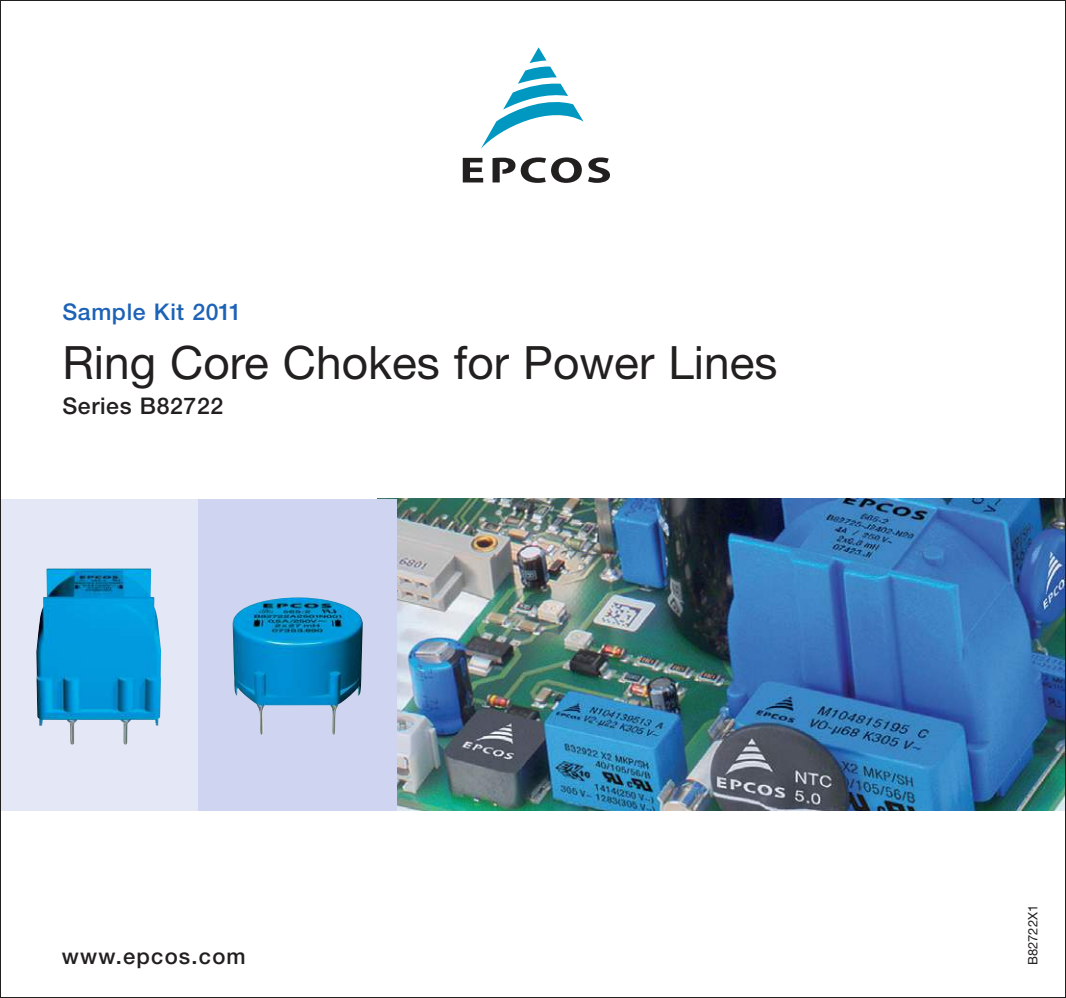
<style>
.page{position:relative;width:1066px;height:998px;background:#fff}
.page>*{position:absolute;margin:0;border:0;box-sizing:border-box;transform-origin:0 0}
.t1{font:46px "Helvetica Neue";color:#221f1f}
.t2{font:500 23px "Helvetica Neue";letter-spacing:.03em;color:#1c62b7}
.t3{font:500 23px "Helvetica Neue";letter-spacing:.03em;color:#221f1f}
.t4{font:500 22px "Helvetica Neue";letter-spacing:.055em;color:#221f1f}
.t5{font:13px "Helvetica Neue";color:#221f1f}
</style>
<div class="page">
<img style="left:397px;top:499px;width:667px;height:312px">
<div style="left:0;top:499px;width:198px;height:312px;background:#e4e7f6"></div>
<img style="left:36px;top:568px;width:125px;height:177px">
<div style="left:198px;top:499px;width:199px;height:312px;background:#cfd5f0"></div>
<img style="left:233px;top:597px;width:130px;height:138px">
<svg style="left:463px;top:158px;width:20px;height:24px"></svg>
<svg style="left:521px;top:157px;width:61px;height:26px"></svg>
<svg style="left:588px;top:157px;width:22px;height:26px"></svg>
<svg style="left:492px;top:158px;width:23px;height:24px"></svg>
<svg style="left:481px;top:47px;width:102px;height:102px"></svg>
<p class="t2" style="left:62px;top:303px;width:181px">Sample Kit 2011</p>
<p class="t1" style="left:62px;top:345px;width:716px">Ring Core Chokes for Power Lines</p>
<p class="t3" style="left:62px;top:397px;width:162px">Series B82722</p>
<p class="t4" style="left:62px;top:948px;width:185px">www.epcos.com</p>
<p class="t5" style="left:1028px;top:965px;width:62px;rotate:-90deg">B82722X1</p>
</div>
